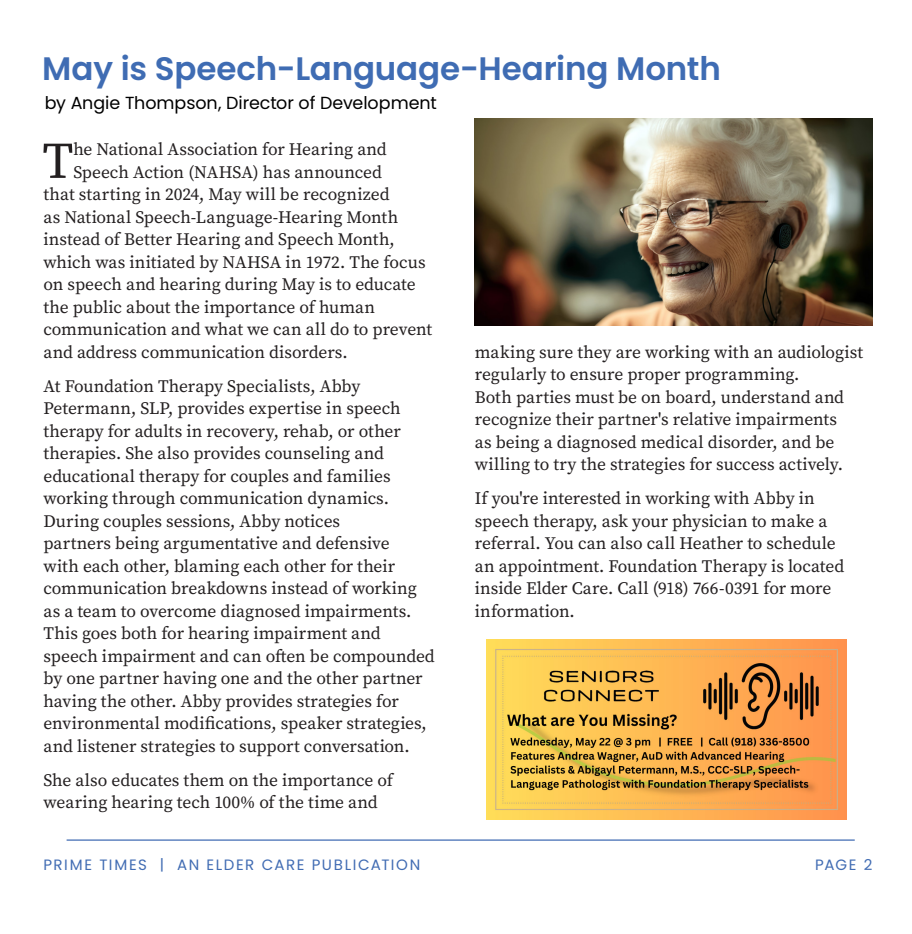
<style>
.page{position:relative;width:912px;height:934px;background:#fff}
.page>*{position:absolute;margin:0;border:0;box-sizing:border-box;transform-origin:0 0}
.t1{font:51.12px "Source Serif Pro";color:#231f20}
.t2{font:600 32.5px "Poppins";letter-spacing:-.005em;color:#3f6cb3}
.t3{font:17.5px/22.5px "Source Serif Pro";letter-spacing:-.005em;color:#231f20}
.t4{font:17.5px "Poppins";letter-spacing:-.005em;color:#000}
.t5{font:15px "Poppins";letter-spacing:.105em;color:#416cb3}
</style>
<div class="page">
<hr style="left:67px;top:839px;width:787px;height:1px;background:#416cb3">
<img style="left:474px;top:118px;width:398px;height:207px">
<img style="left:486px;top:640px;width:360px;height:180px">
<p class="t2" style="left:42px;top:50px;width:680px">May is Speech-Language-Hearing Month</p>
<p class="t4" style="left:45px;top:93px;width:393px">by Angie Thompson, Director of Development</p>
<p class="t1" style="left:42px;top:127px;width:32px">T</p>
<p class="t3" style="left:73px;top:138px;width:315px">he National Association for Hearing and</p>
<p class="t3" style="left:73px;top:161px;width:310px">Speech Action (NAHSA) has announced</p>
<p class="t3" style="left:43px;top:183px;width:348px">that starting in 2024, May will be recognized</p>
<p class="t3" style="left:43px;top:206px;width:356px">as National Speech-Language-Hearing Month</p>
<p class="t3" style="left:43px;top:228px;width:353px">instead of Better Hearing and Speech Month,</p>
<p class="t3" style="left:43px;top:251px;width:383px">which was initiated by NAHSA in 1972. The focus</p>
<p class="t3" style="left:43px;top:273px;width:374px">on speech and hearing during May is to educate</p>
<p class="t3" style="left:43px;top:296px;width:333px">the public about the importance of human</p>
<p class="t3" style="left:43px;top:318px;width:390px">communication and what we can all do to prevent</p>
<p class="t3" style="left:43px;top:341px;width:305px">and address communication disorders.</p>
<p class="t3" style="left:43px;top:375px;width:393px">At Foundation Therapy Specialists, Abby Petermann, SLP, provides expertise in speech therapy for adults in recovery, rehab, or other therapies. She also provides counseling and educational therapy for couples and families working through communication dynamics.<br>During couples sessions, Abby notices<br>partners being argumentative and defensive<br>with each other, blaming each other for their communication breakdowns instead of working as a team to overcome diagnosed impairments.<br>This goes both for hearing impairment and speech impairment and can often be compounded by one partner having one and the other partner having the other. Abby provides strategies for environmental modifications, speaker strategies, and listener strategies to support conversation.</p>
<p class="t3" style="left:43px;top:768px;width:351px">She also educates them on the importance of wearing hearing tech 100% of the time and</p>
<p class="t3" style="left:474px;top:341px;width:390px">making sure they are working with an audiologist regularly to ensure proper programming.<br>Both parties must be on board, understand and recognize their partner's relative impairments<br>as being a diagnosed medical disorder, and be willing to try the strategies for success actively.</p>
<p class="t3" style="left:474px;top:487px;width:371px">If you're interested in working with Abby in speech therapy, ask your physician to make a referral. You can also call Heather to schedule an appointment. Foundation Therapy is located inside Elder Care. Call (918) 766-0391 for more information.</p>
<p class="t5" style="left:43px;top:856px;width:378px">PRIME TIMES | AN ELDER CARE PUBLICATION</p>
<p class="t5" style="left:814px;top:856px;width:59px">PAGE 2</p>
</div>
